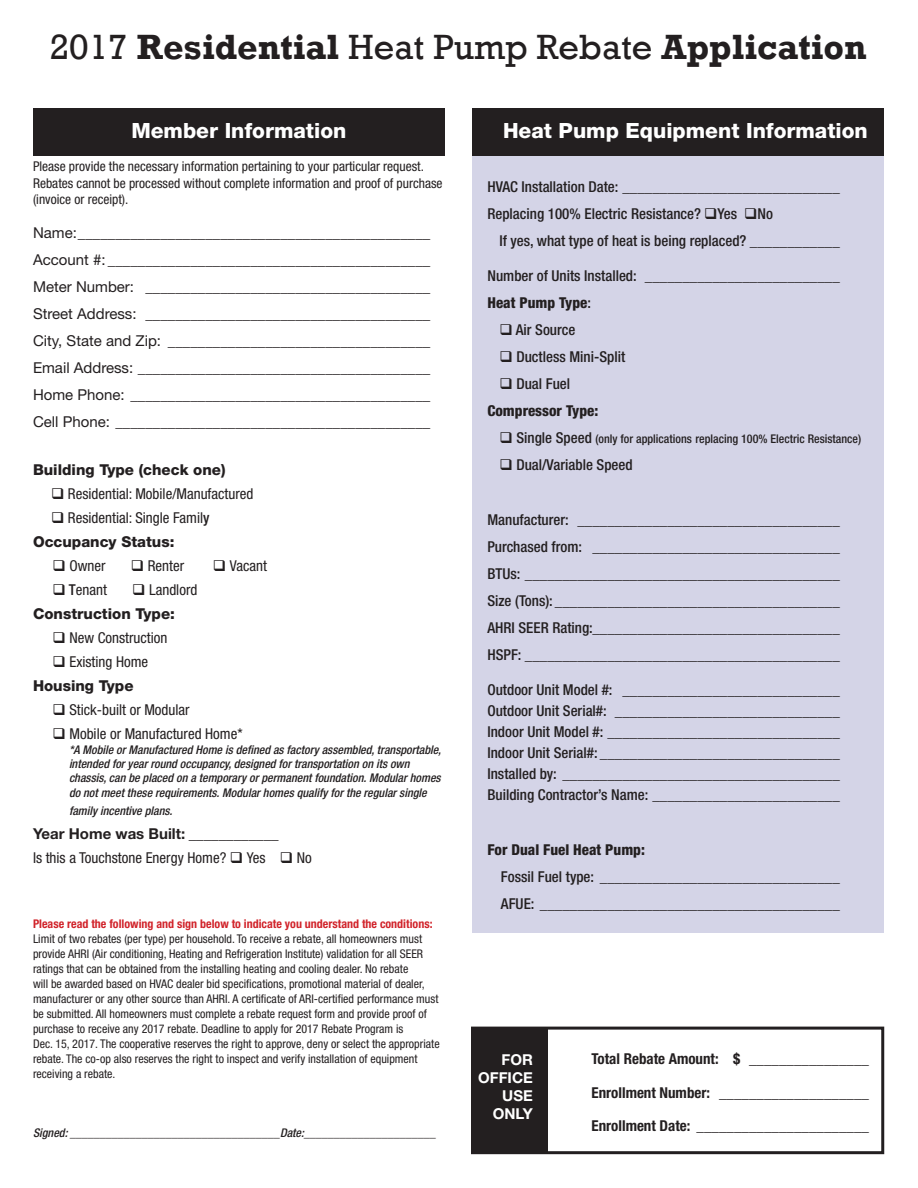
<style>
.page{position:relative;width:918px;height:1188px;background:#fff}
.page>*{position:absolute;margin:0;border:0;box-sizing:border-box;transform-origin:0 0}
.t1{font:700 36px "Rockwell";color:#231f20}
.t2{font:800 21px "Helvetica Neue LT Std";color:#fff}
.t3{font:500 condensed 15px "Helvetica Neue LT Std";color:#231f20}
.t4{font:15px "Helvetica Neue LT Std";color:#231f20}
.t5{font:condensed 15px "Helvetica Neue LT Std";color:#231f20}
.t6{font:700 condensed 15px "Helvetica Neue LT Std";color:#231f20}
.t7{font:800 condensed 15px "Helvetica Neue LT Std";color:#231f20}
.t8{font:800 15px "Helvetica Neue LT Std";color:#231f20}
.t9{font:700 15px "Helvetica Neue LT Std";color:#231f20}
.t10{font:700 15px/18px "Helvetica Neue LT Std";color:#fff;text-align:right}
.t11{font:condensed 13.5px/16.5px "Helvetica Neue LT Std";color:#231f20}
.t12{font:condensed 12px/15px "Helvetica Neue LT Std";color:#231f20}
.t13{font:italic 500 condensed 12px/14.4px "Helvetica Neue LT Std";color:#231f20}
.t14{font:700 condensed 12px "Helvetica Neue LT Std";color:#d1232a}
.t15{font:500 condensed 12px "Helvetica Neue LT Std";color:#231f20}
.s1{font-weight:400}
.s2{font-weight:500}
.s3{font-weight:500;font-stretch:condensed}
.s4{font-size:15px}
</style>
<div class="page">
<div style="left:472px;top:109px;width:412px;height:824px;background:#d4d4e7"></div>
<div style="left:471px;top:1027px;width:413px;height:127px;border:3px solid #231f20"></div>
<div style="left:472px;top:109px;width:412px;height:47px;background:#231f20"></div>
<div style="left:472px;top:1027px;width:76px;height:126px;background:#231f20"></div>
<div style="left:33px;top:109px;width:412px;height:47px;background:#231f20"></div>
<p class="t1" style="left:50px;top:25px;width:819px"><span class="s1">2017</span> Residential <span class="s1">Heat Pump Rebate</span> Application</p>
<p class="t2" style="left:131px;top:118px;width:217px">Member Information</p>
<p class="t11" style="left:33px;top:158px;width:411px">Please provide the necessary information pertaining to your particular request.<br>Rebates cannot be processed without complete information and proof of purchase (invoice or receipt).</p>
<p class="t4" style="left:33px;top:224px;width:399px">Name:_______________________________________________</p>
<p class="t4" style="left:33px;top:251px;width:399px">Account #: ___________________________________________</p>
<p class="t4" style="left:33px;top:278px;width:399px">Meter Number: ______________________________________</p>
<p class="t4" style="left:33px;top:305px;width:399px">Street Address: ______________________________________</p>
<p class="t4" style="left:33px;top:332px;width:399px">City, State and Zip: ___________________________________</p>
<p class="t4" style="left:33px;top:359px;width:399px">Email Address: _______________________________________</p>
<p class="t4" style="left:33px;top:386px;width:399px">Home Phone: ________________________________________</p>
<p class="t4" style="left:33px;top:413px;width:399px">Cell Phone: __________________________________________</p>
<p class="t8" style="left:33px;top:461px;width:194px">Building Type (check one)</p>
<p class="t5" style="left:51px;top:485px;width:204px">❑ Residential: Mobile/Manufactured</p>
<p class="t5" style="left:51px;top:509px;width:160px">❑ Residential: Single Famil<span class="s2">y</span></p>
<p class="t8" style="left:33px;top:533px;width:143px">Occupancy Status:</p>
<p class="t5" style="left:52px;top:557px;width:55px">❑ Owner</p>
<p class="t5" style="left:131px;top:557px;width:55px">❑ Renter</p>
<p class="t5" style="left:213px;top:557px;width:56px">❑ Vacant</p>
<p class="t5" style="left:52px;top:581px;width:56px">❑ <span class="s2">T</span>enant</p>
<p class="t5" style="left:132px;top:581px;width:67px">❑ Landlord</p>
<p class="t8" style="left:33px;top:605px;width:143px">Construction Type:</p>
<p class="t5" style="left:52px;top:629px;width:116px">❑ New Construction</p>
<p class="t5" style="left:52px;top:653px;width:97px">❑ Existing Home</p>
<p class="t8" style="left:33px;top:677px;width:102px">Housing Type</p>
<p class="t5" style="left:52px;top:701px;width:139px">❑ Stick-built or Modular</p>
<p class="t5" style="left:52px;top:725px;width:192px">❑ Mobile or Manufactured Home*</p>
<p class="t13" style="left:69px;top:742px;width:373px">*A Mobile or Manufactured Home is defined as factory assembled, transportable, intended for year round occupancy, designed for transportation on its own chassis, can be placed on a temporary or permanent foundation. Modular homes do not meet these requirements. Modular homes qualify for the regular single</p>
<p class="t13" style="left:69px;top:804px;width:105px">family incentive plans.</p>
<p class="t9" style="left:33px;top:824px;width:247px">Year Home was Built: <span class="s3">____________</span></p>
<p class="t5" style="left:33px;top:849px;width:280px">Is this a Touchstone Energy Home? ❑ Yes ❑ No</p>
<p class="t14" style="left:33px;top:917px;width:401px">Please read the following and sign below to indicate you understand the conditions:</p>
<p class="t12" style="left:33px;top:932px;width:408px">Limit of two rebates (per type) per household. To receive a rebate, all homeowners must provide AHRI (Air conditioning, Heating and Refrigeration Institute) validation for all SEER ratings that can be obtained from the installing heating and cooling dealer. No rebate<br>will be awarded based on HVAC dealer bid specifications, promotional material of dealer, manufacturer or any other source than AHRI. A certificate of ARI-certified performance must be submitted. All homeowners must complete a rebate request form and provide proof of purchase to receive any 2017 rebate. Deadline to apply for 2017 Rebate Program is<br>Dec. 15, 2017. The cooperative reserves the right to approve, deny or select the appropriate rebate. The co-op also reserves the right to inspect and verify installation of equipment receiving a rebate.</p>
<p class="t13" style="left:33px;top:1126px;width:405px">Signed: ___________________________________Date:______________________</p>
<p class="t2" style="left:503px;top:118px;width:366px">Heat Pump Equipment Information</p>
<p class="t3" style="left:487px;top:178px;width:354px">HVAC Installation Date: _____________________________</p>
<p class="t3" style="left:487px;top:205px;width:287px">Replacing 100% Electric Resistance? ❑Yes ❑No</p>
<p class="t3" style="left:499px;top:232px;width:342px">If yes, what type of heat is being replaced? ____________</p>
<p class="t7" style="left:487px;top:266px;width:354px"><span class="s2">Number of Units Installed:</span> __________________________</p>
<p class="t7" style="left:487px;top:293px;width:105px">Heat Pump Type<span class="s2">:</span></p>
<p class="t3" style="left:499px;top:320px;width:78px">❑ Air Source</p>
<p class="t3" style="left:499px;top:347px;width:127px">❑ Ductless Mini-Split</p>
<p class="t3" style="left:499px;top:374px;width:72px">❑ Dual Fuel</p>
<p class="t7" style="left:487px;top:401px;width:112px">Compressor Type:</p>
<p class="t15" style="left:499px;top:431px;width:363px">❑ <span class="s4">Single Speed</span> (only for applications replacing 100% Electric Resistance)</p>
<p class="t3" style="left:499px;top:455px;width:135px">❑ Dual/Variable Speed</p>
<p class="t3" style="left:487px;top:511px;width:354px">Manufacturer: ___________________________________</p>
<p class="t3" style="left:487px;top:538px;width:354px">Purchased from: _________________________________</p>
<p class="t3" style="left:487px;top:565px;width:354px">BTUs: __________________________________________</p>
<p class="t3" style="left:487px;top:592px;width:354px">Size (Tons): ______________________________________</p>
<p class="t3" style="left:487px;top:619px;width:354px">AHRI SEER Rating:_________________________________</p>
<p class="t3" style="left:487px;top:646px;width:354px">HSPF: __________________________________________</p>
<p class="t3" style="left:487px;top:680px;width:354px">Outdoor Unit Model #: _____________________________</p>
<p class="t3" style="left:487px;top:701px;width:354px">Outdoor Unit Serial#: ______________________________</p>
<p class="t3" style="left:487px;top:722px;width:354px">Indoor Unit Model #: _______________________________</p>
<p class="t3" style="left:487px;top:743px;width:354px">Indoor Unit Serial#: ________________________________</p>
<p class="t3" style="left:487px;top:764px;width:354px">Installed by: _____________________________________</p>
<p class="t3" style="left:487px;top:785px;width:354px">Building Contractor’s Name: _________________________</p>
<p class="t7" style="left:487px;top:840px;width:159px">For Dual Fuel Heat Pump:</p>
<p class="t3" style="left:501px;top:868px;width:340px">Fossil Fuel type: ________________________________</p>
<p class="t3" style="left:501px;top:895px;width:340px">AFUE: ________________________________________</p>
<p class="t10" style="left:478px;top:1051px;width:56px">FOR<br>OFFICE<br>USE<br>ONLY</p>
<p class="t6" style="left:592px;top:1050px;width:279px">Total Rebate Amount: $ ________________</p>
<p class="t6" style="left:592px;top:1083px;width:279px">Enrollment Number: ____________________</p>
<p class="t6" style="left:592px;top:1117px;width:279px">Enrollment Date: _______________________</p>
</div>
